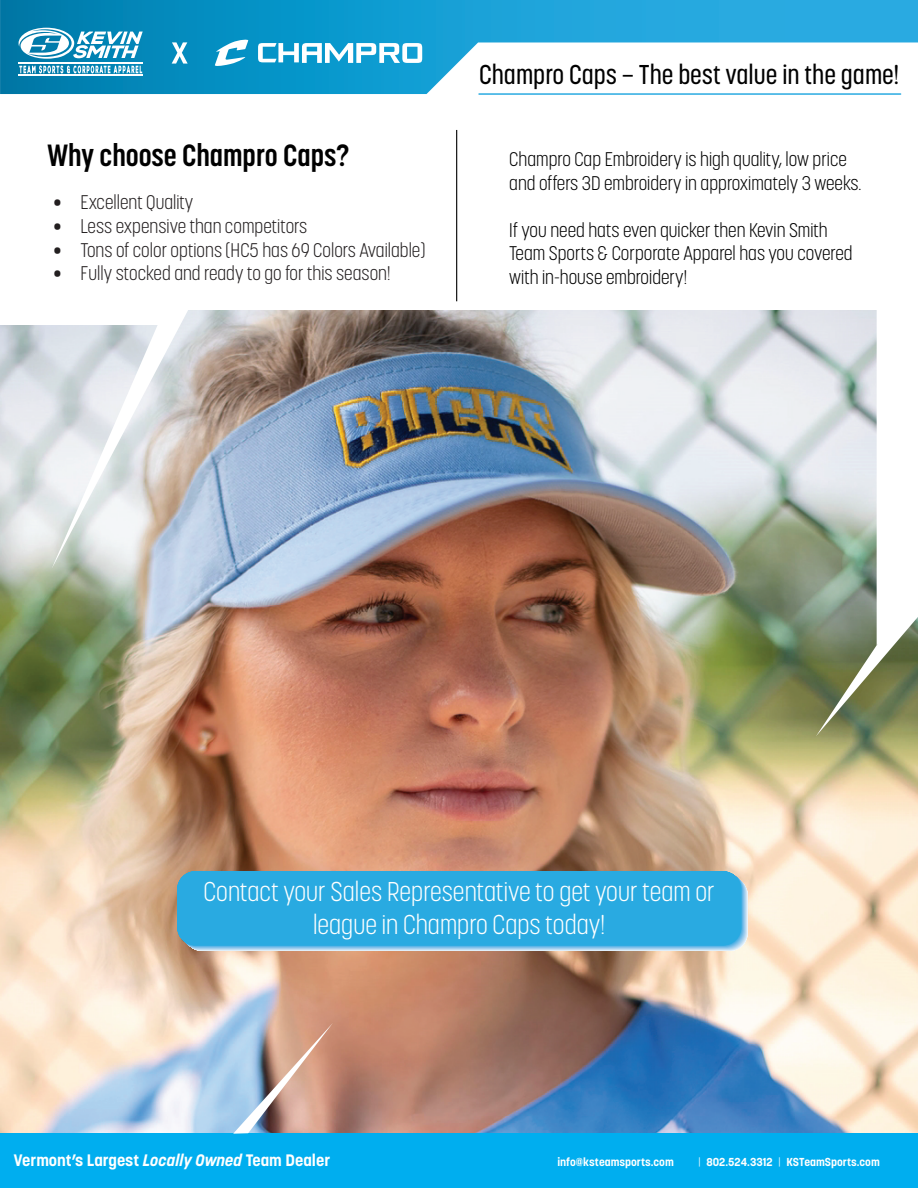
<style>
.page{position:relative;width:918px;height:1188px;background:#fff}
.page>*{position:absolute;margin:0;border:0;box-sizing:border-box;transform-origin:0 0}
.t1{font:700 30.45px "Korolev Condensed";color:#000}
.t2{font:300 27px/32.4px "Korolev Condensed";color:#fff;text-align:center}
.t3{font:500 27px "Korolev Condensed";color:#000}
.t4{font:300 19.65px/23.5px "Korolev Condensed";color:#000}
.t5{font:300 19.65px "Korolev Condensed";color:#231f20}
.t6{font:700 16.5px "Korolev";color:#fff}
.t7{font:700 11.4px "Korolev";color:#fff}
.s1{font-style:italic}
.s2{font-weight:300}
</style>
<div class="page">
<img style="left:1px;top:311px;width:917px;height:823px">
<div style="left:0;top:1134px;width:918px;height:54px;background:#00aeef"></div>
<svg style="left:0;top:0;width:918px;height:94px"></svg>
<hr style="left:479px;top:93px;width:422px;height:2px;background:#29aae1">
<hr style="left:456px;top:130px;width:1px;height:171px;background:#000">
<div style="left:177px;top:871px;width:564px;height:74px;background:#29aae1;border-radius:18px"></div>
<hr style="left:19px;top:62px;width:124px;height:2px;background:#fff">
<hr style="left:19px;top:75px;width:124px;height:1px;background:#fff">
<svg style="left:19px;top:28px;width:124px;height:31px"></svg>
<svg style="left:19px;top:65px;width:123px;height:8px"></svg>
<svg style="left:214px;top:39px;width:208px;height:28px"></svg>
<svg style="left:172px;top:42px;width:16px;height:22px"></svg>
<svg style="left:52px;top:310px;width:145px;height:259px"></svg>
<svg style="left:816px;top:310px;width:102px;height:427px"></svg>
<svg style="left:233px;top:1023px;width:100px;height:111px;background:#bcaaa7"></svg>
<div style="left:0;top:291px;width:173px;height:33px;background:#fff"></div>
<h1 class="t1" style="left:47px;top:137px;width:303px">Why choose Champro Caps?</h1>
<p class="t5" style="left:54px;top:191px;width:141px">• Excellent Quality</p>
<p class="t5" style="left:54px;top:214px;width:255px">• Less expensive than competitors</p>
<p class="t5" style="left:54px;top:238px;width:373px">• Tons of color options (HC5 has 69 Colors Available)</p>
<p class="t5" style="left:54px;top:262px;width:338px">• Fully stocked and ready to go for this season!</p>
<h2 class="t3" style="left:479px;top:59px;width:422px">Champro Caps – The best value in the game!</h2>
<p class="t4" style="left:509px;top:147px;width:354px">Champro Cap Embroidery is high quality, low price and offers 3D embroidery in approximately 3 weeks.</p>
<p class="t4" style="left:509px;top:218px;width:345px">If you need hats even quicker then Kevin Smith<br>Team Sports &amp; Corporate Apparel has you covered with in-house embroidery!</p>
<h2 class="t2" style="left:203px;top:875px;width:513px">Contact your Sales Representative to get your team or league in Champro Caps today!</h2>
<p class="t6" style="left:14px;top:1149px;width:318px">Vermont’s Largest <span class="s1">Locally Owned</span> Team Dealer</p>
<p class="t7" style="left:557px;top:1154px;width:118px">info@ksteamsports.com</p>
<p class="t7" style="left:698px;top:1154px;width:183px"><span class="s2">|</span> 802.524.3312 <span class="s2">|</span> KSTeamSports.com</p>
</div>
